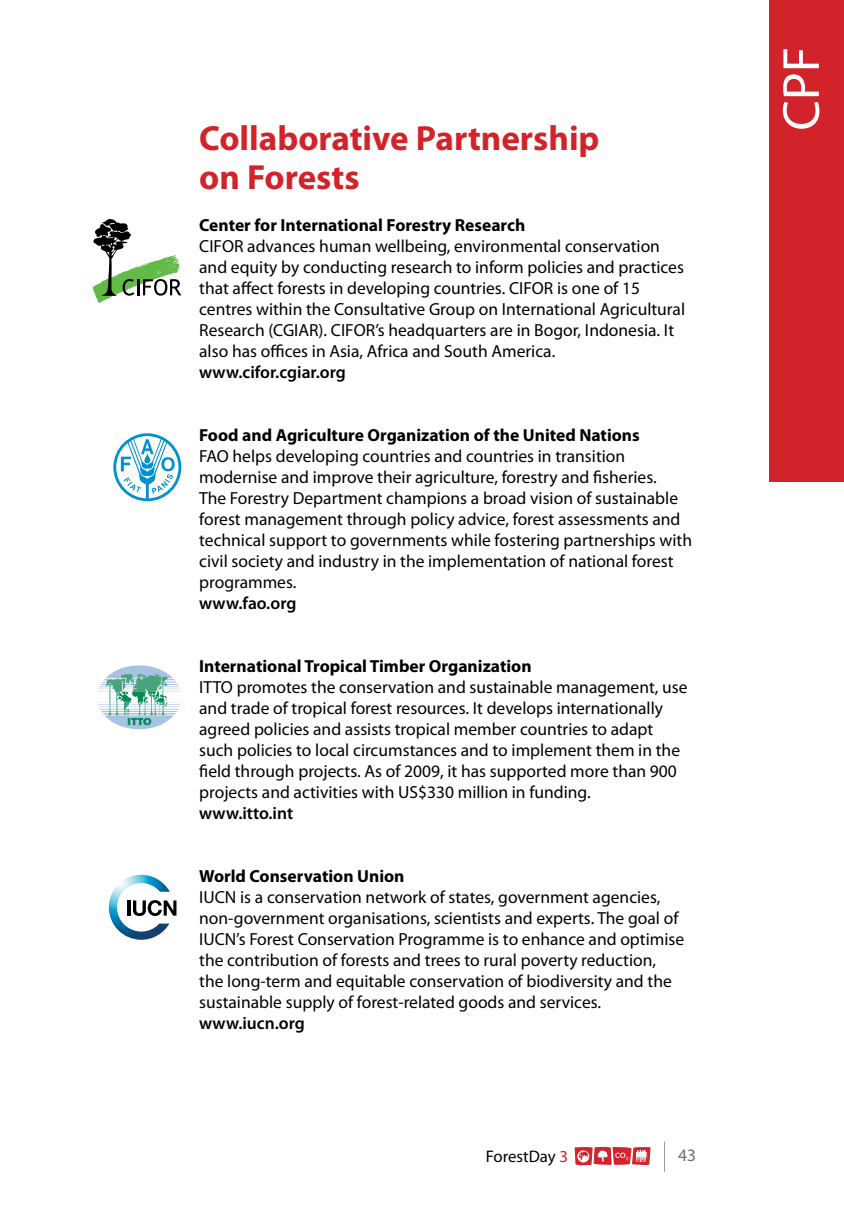
<style>
.page{position:relative;width:844px;height:1216px;background:#fff}
.page>*{position:absolute;margin:0;border:0;box-sizing:border-box;transform-origin:0 0}
.t1{font:52.5px "Myriad Pro";color:#fff}
.t2{font:700 35px/38.5px "Myriad Pro";color:#d2232a}
.t3{font:17.5px/21px "Myriad Pro";color:#000}
.t4{font:700 17.5px "Myriad Pro";color:#000}
.t5{font:600 17.5px "Myriad Pro";color:#000}
.t6{font:17.5px "Myriad Pro";color:#6d6f71}
.t7{font:16.8px "Myriad Pro";color:#000}
.s1{color:#d2232a}
</style>
<div class="page">
<hr style="left:664px;top:1141px;width:1px;height:30px;background:#000">
<svg style="left:574px;top:1146px;width:76px;height:20px"></svg>
<div style="left:769px;top:0;width:74px;height:481px;background:#d2232a"></div>
<svg style="left:92px;top:219px;width:89px;height:84px"></svg>
<svg style="left:113px;top:433px;width:68px;height:68px"></svg>
<svg style="left:97px;top:665px;width:84px;height:64px"></svg>
<svg style="left:109px;top:874px;width:67px;height:65px"></svg>
<h2 class="t2" style="left:199px;top:118px;width:402px">Collaborative Partnership on Forests</h2>
<p class="t4" style="left:199px;top:213px;width:327px">Center for International Forestry Research</p>
<p class="t3" style="left:199px;top:235px;width:487px">CIFOR advances human wellbeing, environmental conservation and equity by conducting research to inform policies and practices that affect forests in developing countries. CIFOR is one of 15 centres within the Consultative Group on International Agricultural Research (CGIAR). CIFOR’s headquarters are in Bogor, Indonesia. It also has offices in Asia, Africa and South America.</p>
<p class="t5" style="left:199px;top:361px;width:148px">www.cifor.cgiar.org</p>
<p class="t4" style="left:199px;top:423px;width:442px">Food and Agriculture Organization of the United Nations</p>
<p class="t3" style="left:199px;top:445px;width:494px">FAO helps developing countries and countries in transition modernise and improve their agriculture, forestry and fisheries.<br>The Forestry Department champions a broad vision of sustainable forest management through policy advice, forest assessments and technical support to governments while fostering partnerships with civil society and industry in the implementation of national forest programmes.</p>
<p class="t5" style="left:199px;top:592px;width:99px">www.fao.org</p>
<p class="t4" style="left:199px;top:654px;width:334px">International Tropical Timber Organization</p>
<p class="t3" style="left:199px;top:676px;width:489px">ITTO promotes the conservation and sustainable management, use and trade of tropical forest resources. It develops internationally agreed policies and assists tropical member countries to adapt such policies to local circumstances and to implement them in the field through projects. As of 2009, it has supported more than 900 projects and activities with US$330 million in funding.</p>
<p class="t5" style="left:199px;top:802px;width:95px">www.itto.int</p>
<p class="t4" style="left:199px;top:864px;width:207px">World Conservation Union</p>
<p class="t3" style="left:199px;top:886px;width:486px">IUCN is a conservation network of states, government agencies, non-government organisations, scientists and experts. The goal of IUCN’s Forest Conservation Programme is to enhance and optimise the contribution of forests and trees to rural poverty reduction, the long-term and equitable conservation of biodiversity and the sustainable supply of forest-related goods and services.</p>
<p class="t5" style="left:199px;top:1012px;width:107px">www.iucn.org</p>
<p class="t7" style="left:485px;top:1146px;width:84px">ForestDay <span class="s1">3</span></p>
<p class="t6" style="left:678px;top:1144px;width:19px">43</p>
<h1 class="t1" style="left:768px;top:131px;width:85px;rotate:-90deg">CPF</h1>
</div>
